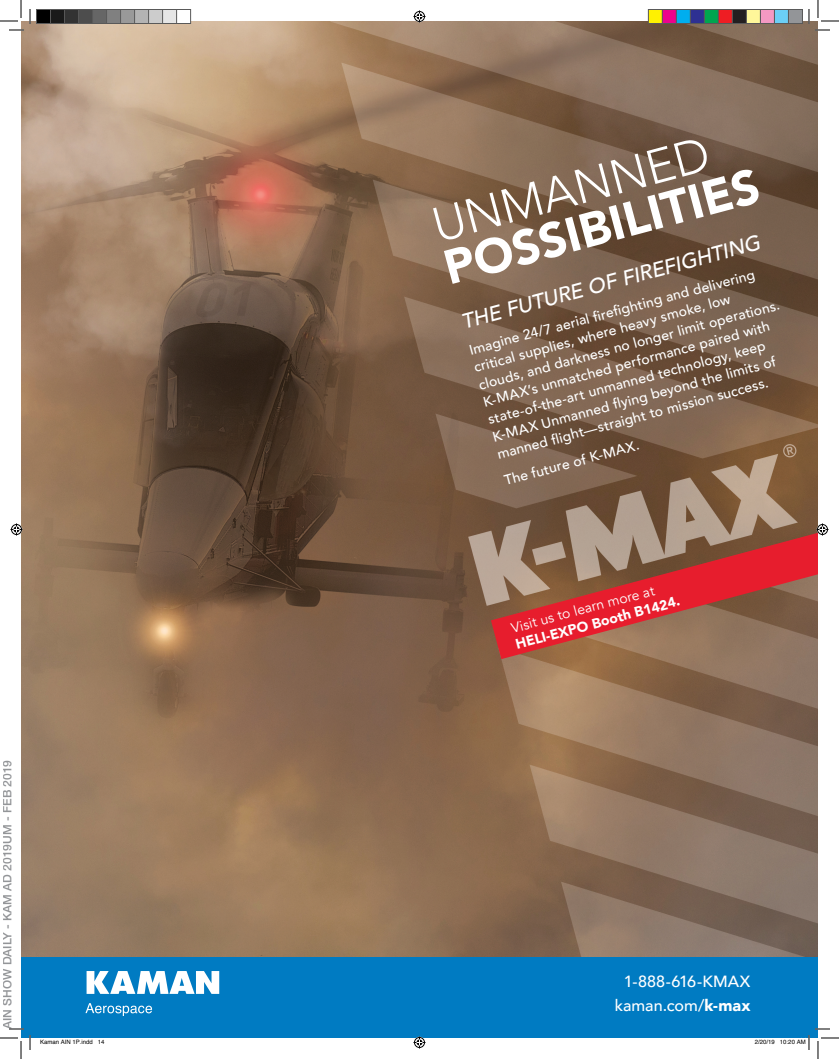
<style>
.page{position:relative;width:839px;height:1059px;background:#fff}
.page>*{position:absolute;margin:0;border:0;box-sizing:border-box;transform-origin:0 0}
.t1{font:900 48px "Avenir";color:#fff}
.t2{font:300 48px "Avenir";color:#fff}
.t3{font:italic 500 21px "Avenir";color:#fff}
.t4{font:500 16.2px/24.2px "Avenir";letter-spacing:.005em;color:#fff;text-align:center}
.t5{font:500 14px/18px "Avenir";color:#fff}
.t6{font:14px "Avenir";color:#fff}
.t7{font:900 14px "Avenir";color:#fff}
.t8{font:500 12px "Helvetica Neue LT Pro";color:#939598}
.t9{font:6px "Helvetica";color:#000}
.s1{font-weight:900}
</style>
<div class="page">
<img style="left:21px;top:21px;width:797px;height:936px">
<div style="left:21px;top:957px;width:797px;height:81px;background:#007bc2"></div>
<svg style="left:86px;top:1003px;width:66px;height:13px"></svg>
<svg style="left:87px;top:971px;width:132px;height:23px"></svg>
<svg style="left:491px;top:533px;width:326px;height:126px;background:#ad574c"></svg>
<svg style="left:0;top:0;width:31px;height:31px"></svg>
<svg style="left:0;top:1028px;width:31px;height:31px"></svg>
<svg style="left:808px;top:0;width:30px;height:31px"></svg>
<svg style="left:413px;top:10px;width:12px;height:12px"></svg>
<svg style="left:413px;top:1036px;width:12px;height:12px"></svg>
<svg style="left:10px;top:524px;width:12px;height:12px"></svg>
<svg style="left:816px;top:524px;width:12px;height:12px"></svg>
<div style="left:36px;top:10px;width:14px;height:14px;background:#000"></div>
<div style="left:36px;top:9px;width:15px;height:15px;border:1px solid #595959"></div>
<div style="left:50px;top:10px;width:14px;height:14px;background:#1a1a1a"></div>
<div style="left:50px;top:9px;width:15px;height:15px;border:1px solid #595959"></div>
<div style="left:64px;top:10px;width:14px;height:14px;background:#333"></div>
<div style="left:64px;top:9px;width:15px;height:15px;border:1px solid #595959"></div>
<div style="left:78px;top:10px;width:14px;height:14px;background:#4d4d4d"></div>
<div style="left:78px;top:9px;width:15px;height:15px;border:1px solid #595959"></div>
<div style="left:92px;top:10px;width:14px;height:14px;background:#666"></div>
<div style="left:92px;top:9px;width:15px;height:15px;border:1px solid #595959"></div>
<div style="left:106px;top:10px;width:14px;height:14px;background:#808080"></div>
<div style="left:106px;top:9px;width:15px;height:15px;border:1px solid #595959"></div>
<div style="left:120px;top:10px;width:14px;height:14px;background:#999"></div>
<div style="left:120px;top:9px;width:15px;height:15px;border:1px solid #595959"></div>
<div style="left:134px;top:10px;width:14px;height:14px;background:#b3b3b3"></div>
<div style="left:134px;top:9px;width:15px;height:15px;border:1px solid #595959"></div>
<div style="left:148px;top:10px;width:14px;height:14px;background:#ccc"></div>
<div style="left:148px;top:9px;width:15px;height:15px;border:1px solid #595959"></div>
<div style="left:162px;top:10px;width:14px;height:14px;background:#e6e6e6"></div>
<div style="left:162px;top:9px;width:15px;height:15px;border:1px solid #595959"></div>
<div style="left:176px;top:10px;width:14px;height:14px;background:#fff"></div>
<div style="left:176px;top:9px;width:15px;height:15px;border:1px solid #595959"></div>
<div style="left:648px;top:10px;width:14px;height:14px;background:#fff101"></div>
<div style="left:648px;top:9px;width:14px;height:15px;border:1px solid #595959"></div>
<div style="left:662px;top:10px;width:14px;height:14px;background:#ed028c"></div>
<div style="left:662px;top:9px;width:14px;height:15px;border:1px solid #595959"></div>
<div style="left:676px;top:10px;width:14px;height:14px;background:#00aeef"></div>
<div style="left:676px;top:9px;width:14px;height:15px;border:1px solid #595959"></div>
<div style="left:690px;top:10px;width:14px;height:14px;background:#2e3092"></div>
<div style="left:690px;top:9px;width:14px;height:15px;border:1px solid #595959"></div>
<div style="left:704px;top:10px;width:14px;height:14px;background:#00a54f"></div>
<div style="left:704px;top:9px;width:14px;height:15px;border:1px solid #595959"></div>
<div style="left:718px;top:10px;width:14px;height:14px;background:#ee1d23"></div>
<div style="left:718px;top:9px;width:14px;height:15px;border:1px solid #595959"></div>
<div style="left:732px;top:10px;width:14px;height:14px;background:#231f20"></div>
<div style="left:732px;top:9px;width:14px;height:15px;border:1px solid #595959"></div>
<div style="left:746px;top:10px;width:14px;height:14px;background:#fff79a"></div>
<div style="left:746px;top:9px;width:14px;height:15px;border:1px solid #595959"></div>
<div style="left:760px;top:10px;width:14px;height:14px;background:#f499c2"></div>
<div style="left:760px;top:9px;width:14px;height:15px;border:1px solid #595959"></div>
<div style="left:774px;top:10px;width:14px;height:14px;background:#6bcff6"></div>
<div style="left:774px;top:9px;width:14px;height:15px;border:1px solid #595959"></div>
<div style="left:788px;top:10px;width:14px;height:14px;background:#939598"></div>
<div style="left:788px;top:9px;width:14px;height:15px;border:1px solid #595959"></div>
<svg style="left:801px;top:1028px;width:37px;height:31px"></svg>
<h1 class="t2" style="left:426px;top:199px;width:286px;rotate:-15deg">UNMANNED</h1>
<h1 class="t1" style="left:434px;top:229px;width:326px;rotate:-15deg">POSSIBILITIES</h1>
<h2 class="t3" style="left:458px;top:309px;width:310px;rotate:-15deg">THE FUTURE OF FIREFIGHTING</h2>
<p class="t5" style="left:467px;top:341px;width:313px;rotate:-15deg">Imagine 24/7 aerial fi refi ghting and delivering critical supplies, where heavy smoke, low clouds, and darkness no longer limit operations.<br>K-MAX’s unmatched performance paired with state-of-the-art unmanned technology, keep K-MAX Unmanned fl ying beyond the limits of manned fl ight—straight to mission success.</p>
<p class="t5" style="left:502px;top:471px;width:141px;rotate:-15deg">The future of K-MAX.</p>
<p class="t6" style="left:509px;top:620px;width:149px;rotate:-15deg">Visit us to learn more at</p>
<p class="t7" style="left:513px;top:633px;width:171px;rotate:-15deg">HELI-EXPO Booth B1424.</p>
<p class="t8" style="left:0;top:1029px;width:270px;rotate:-90deg">AIN SHOW DAILY - KAM AD 2019UM - FEB 2019</p>
<p class="t4" style="left:615px;top:969px;width:137px">1-888-616-KMAX kaman.com/<span class="s1">k-max</span></p>
<p class="t9" style="left:40px;top:1037px;width:66px">Kaman AIN 1P.indd 14</p>
<p class="t9" style="left:754px;top:1037px;width:52px">2/20/19 10:20 AM</p>
</div>
